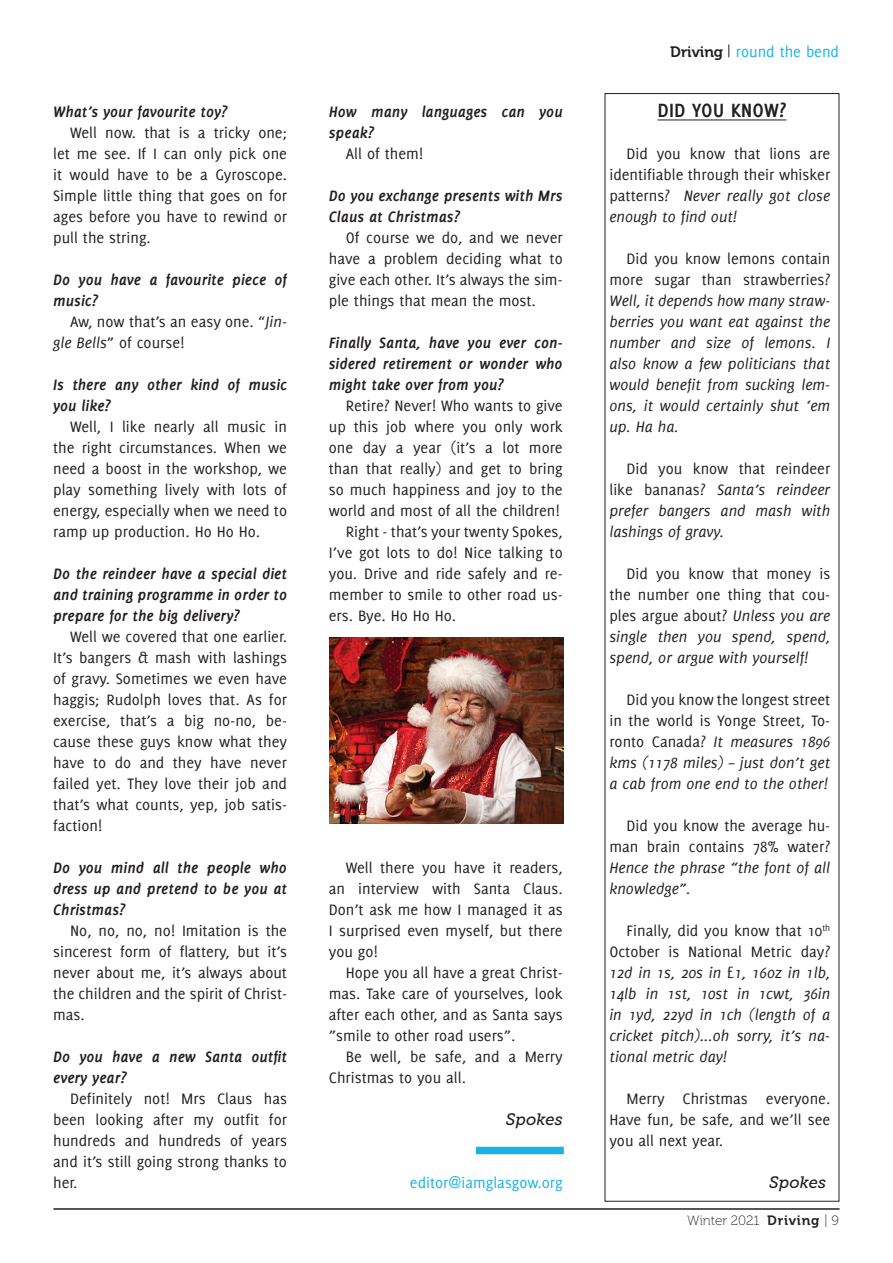
<style>
.page{position:relative;width:893px;height:1263px;background:#fff}
.page>*{position:absolute;margin:0;border:0;box-sizing:border-box;transform-origin:0 0}
.t1{font:700 21px "Delicious";color:#231f20}
.t2{font:16.5px/21px "Delicious";color:#231f20;text-align:justify}
.t3{font:italic 16.5px/21px "Delicious";color:#231f20;text-align:justify}
.t4{font:italic 700 16.5px/21px "Delicious";color:#231f20}
.t5{font:16.5px "Delicious";color:#1ab3e4}
.t6{font:italic 16.5px "Museo Slab 500";color:#231f20}
.t7{font:13.5px "Museo 100";color:#231f20}
.s1{font-style:italic}
.s2{font-family:"Museo 700";font-size:15px;color:#231f20}
.s3{color:#231f20}
.s4{font-style:normal}
.s5{font-family:"Museo 700"}
</style>
<div class="page">
<hr style="left:53px;top:1209px;width:786px;height:1px;background:#231f20">
<hr style="left:54px;top:1209px;width:786px;height:1px;background:#231f20">
<hr style="left:657px;top:120px;width:129px;height:1px;background:#231f20">
<div style="left:476px;top:1147px;width:88px;height:7px;background:#1ab3e4"></div>
<img style="left:329px;top:638px;width:234px;height:186px">
<p class="t4" style="left:53px;top:101px;width:176px">What’s your favourite toy?</p>
<p class="t2" style="left:53px;top:122px;width:235px;text-indent:17px">Well now. that is a tricky one; let me see. If I can only pick one it would have to be a Gyroscope.<br>Simple little thing that goes on for ages before you have to rewind or pull the string.</p>
<p class="t4" style="left:53px;top:269px;width:235px">Do you have a favourite piece of music?</p>
<p class="t2" style="left:53px;top:311px;width:235px;text-indent:17px">Aw, now that’s an easy one. “<span class="s1">Jin&shy;gle Bells</span>” of course!</p>
<p class="t4" style="left:53px;top:374px;width:235px">Is there any other kind of music you like?</p>
<p class="t2" style="left:53px;top:416px;width:235px;text-indent:17px">Well, I like nearly all music in the right circumstances. When we need a boost in the workshop, we play something lively with lots of energy, especially when we need to ramp up production. Ho Ho Ho.</p>
<p class="t4" style="left:53px;top:563px;width:235px;text-align:justify">Do the reindeer have a special diet and training programme in order to prepare for the big delivery?</p>
<p class="t2" style="left:53px;top:626px;width:235px;text-indent:17px">Well we covered that one earlier.<br>It’s bangers &amp; mash with lashings of gravy. Sometimes we even have haggis; Rudolph loves that. As for exercise, that’s a big no-no, be&shy;cause these guys know what they have to do and they have never failed yet. They love their job and that’s what counts, yep, job satis&shy;faction!</p>
<p class="t4" style="left:53px;top:857px;width:235px;text-align:justify">Do you mind all the people who dress up and pretend to be you at Christmas?</p>
<p class="t2" style="left:53px;top:920px;width:235px;text-indent:17px">No, no, no, no! Imitation is the sincerest form of flattery, but it’s never about me, it’s always about the children and the spirit of Christ&shy;mas.</p>
<p class="t4" style="left:53px;top:1046px;width:235px">Do you have a new Santa outfit every year?</p>
<p class="t2" style="left:53px;top:1088px;width:235px;text-indent:17px">Definitely not! Mrs Claus has been looking after my outfit for hundreds and hundreds of years and it’s still going strong thanks to her.</p>
<p class="t4" style="left:329px;top:101px;width:235px">How many languages can you speak?</p>
<p class="t2" style="left:346px;top:143px;width:79px">All of them!</p>
<p class="t4" style="left:329px;top:185px;width:235px">Do you exchange presents with Mrs<br>Claus at Christmas?</p>
<p class="t2" style="left:329px;top:227px;width:235px;text-indent:17px">Of course we do, and we never have a problem deciding what to give each other. It’s always the sim&shy;ple things that mean the most.</p>
<p class="t4" style="left:329px;top:332px;width:235px;text-align:justify">Finally Santa, have you ever con&shy;sidered retirement or wonder who might take over from you?</p>
<p class="t2" style="left:346px;top:395px;width:218px">Retire? Never! Who wants to give</p>
<p class="t2" style="left:329px;top:416px;width:235px">up this job where you only work</p>
<p class="t2" style="left:329px;top:437px;width:235px">one day a year (it’s a lot more</p>
<p class="t2" style="left:329px;top:458px;width:235px">than that really) and get to bring</p>
<p class="t2" style="left:329px;top:479px;width:235px">so much happiness and joy to the</p>
<p class="t2" style="left:329px;top:500px;width:232px">world and most of all the children!</p>
<p class="t2" style="left:346px;top:521px;width:218px">Right - that’s your twenty Spokes,</p>
<p class="t2" style="left:329px;top:542px;width:235px">I’ve got lots to do! Nice talking to</p>
<p class="t2" style="left:329px;top:563px;width:235px">you. Drive and ride safely and re-</p>
<p class="t2" style="left:329px;top:584px;width:235px">member to smile to other road us-</p>
<p class="t2" style="left:329px;top:605px;width:129px">ers. Bye. Ho Ho Ho.</p>
<p class="t2" style="left:329px;top:857px;width:235px;text-indent:17px">Well there you have it readers, an interview with Santa Claus.<br>Don’t ask me how I managed it as I surprised even myself, but there you go!</p>
<p class="t2" style="left:329px;top:962px;width:235px;text-indent:17px">Hope you all have a great Christ&shy;mas. Take care of yourselves, look after each other, and as Santa says ”smile to other road users”.</p>
<p class="t2" style="left:329px;top:1046px;width:235px;text-indent:17px">Be well, be safe, and a Merry<br>Christmas to you all.</p>
<p class="t6" style="left:506px;top:1110px;width:58px">Spokes</p>
<p class="t5" style="left:410px;top:1173px;width:154px">editor@iamglasgow.org</p>
<p class="t5" style="left:670px;top:42px;width:170px"><span class="s2">Driving</span> <span class="s3">|</span> round the bend</p>
<p class="t1" style="left:657px;top:98px;width:130px">DID YOU KNOW?</p>
<p class="t2" style="left:609px;top:143px;width:222px;text-indent:17px">Did you know that lions are identifiable through their whisker patterns? <span class="s1">Never really got close enough to find out!</span></p>
<p class="t2" style="left:609px;top:248px;width:222px;text-align:right">Did you know lemons contain more sugar than strawberries?</p>
<p class="t3" style="left:609px;top:290px;width:222px">Well, it depends how many straw&shy;berries you want eat against the number and size of lemons. I also know a few politicians that would benefit from sucking lem&shy;ons, it would certainly shut ‘em up. Ha ha.</p>
<p class="t3" style="left:609px;top:458px;width:222px;text-indent:17px"><span class="s4">Did you know that reindeer like bananas?</span> Santa’s reindeer prefer bangers and mash with lashings of gravy.</p>
<p class="t3" style="left:609px;top:563px;width:222px;text-indent:17px"><span class="s4">Did you know that money is the number one thing that cou&shy;ples argue about?</span> Unless you are single then you spend, spend, spend, or argue with yourself!</p>
<p class="t3" style="left:609px;top:689px;width:222px;text-indent:17px"><span class="s4">Did you know the longest street in the world is Yonge Street, To&shy;ronto Canada?</span> It measures 1896 kms (1178 miles) – just don’t get a cab from one end to the other!</p>
<p class="t2" style="left:609px;top:815px;width:222px;text-align:right">Did you know the average hu&shy;man brain contains 78% water?</p>
<p class="t3" style="left:609px;top:857px;width:222px">Hence the phrase “the font of all knowledge”.</p>
<p class="t2" style="left:609px;top:920px;width:222px;text-align:right">Finally, did you know that 10<sup>th<br></sup>October is National Metric day?</p>
<p class="t3" style="left:609px;top:962px;width:222px">12d in 1s, 20s in £1, 16oz in 1lb, 14lb in 1st, 10st in 1cwt, 36in in 1yd, 22yd in 1ch (length of a cricket pitch)...oh sorry, it’s na&shy;tional metric day!</p>
<p class="t2" style="left:609px;top:1088px;width:222px;text-indent:17px">Merry Christmas everyone.<br>Have fun, be safe, and we’ll see you all next year.</p>
<p class="t6" style="left:769px;top:1173px;width:58px">Spokes</p>
<p class="t7" style="left:687px;top:1213px;width:153px">Winter 2021 <span class="s5">Driving</span> | 9</p>
</div>
